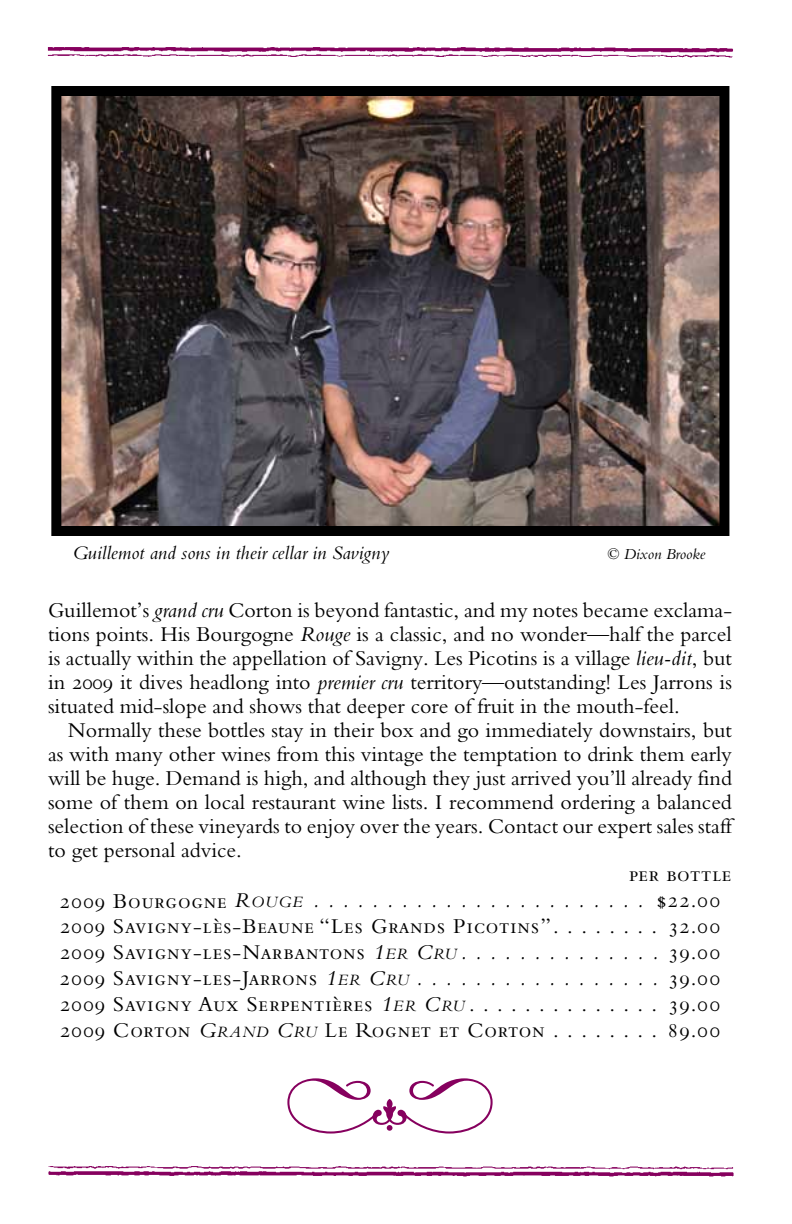
<style>
.page{position:relative;width:792px;height:1224px;background:#fff}
.page>*{position:absolute;margin:0;border:0;box-sizing:border-box;transform-origin:0 0}
.t1{font:76px "Dalliance Flourishes";color:#86005e}
.t2{font:22px/24px "Bembo Regular TS";color:#000;text-align:justify}
.t3{font:22px/26px "Bembo SC";letter-spacing:.03em;color:#000;text-align:justify}
.t4{font:italic 22px "Bembo";color:#000}
.t5{font:20px "Bembo Italic Os F5 lig WT";color:#000}
.t6{font:16px "Bembo Italic TS";color:#000}
.s1{font-family:"Bembo";font-style:italic}
.s2{font-family:"Bembo SC";font-style:normal}
.s3{font-style:inherit}
.s4{font-size:16.4px}
.s5{font-family:"Bembo";font-style:italic;font-size:16.4px}
</style>
<div class="page">
<img style="left:47px;top:47px;width:686px;height:10px">
<img style="left:48px;top:1166px;width:686px;height:11px">
<img style="left:62px;top:97px;width:656px;height:428px">
<div style="left:51px;top:86px;width:678px;height:450px;border:10px solid #000"></div>
<p class="t5" style="left:72px;top:541px;width:319px">Guillemot and sons in their cellar in Savigny</p>
<p class="t6" style="left:607px;top:545px;width:99px">© Dixon Brooke</p>
<p class="t2" style="left:48px;top:598px;width:686px">Guillemot’s <span class="s1">grand cru</span> Corton is beyond fantastic, and my notes became exclama&shy;tions points. His Bourgogne <span class="s1">Rouge</span> is a classic, and no wonder—half the parcel is actually within the appellation of Savigny. Les Picotins is a village <span class="s1">lieu-dit</span>, but in 2009 it dives headlong into <span class="s1">premier cru</span> territory—outstanding! Les Jarrons is situated mid-slope and shows that deeper core of fruit in the mouth-feel.</p>
<p class="t2" style="left:48px;top:718px;width:686px;text-indent:20px">Normally these bottles stay in their box and go immediately downstairs, but as with many other wines from this vintage the temptation to drink them early will be huge. Demand is high, and although they just arrived you’ll already find some of them on local restaurant wine lists. I recommend ordering a balanced selection of these vineyards to enjoy over the years. Contact our expert sales staff to get personal advice.</p>
<p class="t3" style="left:629px;top:862px;width:103px">per bottle</p>
<p class="t4" style="left:60px;top:888px;width:662px"><span class="s2">2009 Bourgogne</span> <span class="s3">R</span><span class="s4">OUGE</span> ....................... <span class="s2">$22.00</span></p>
<p class="t3" style="left:60px;top:914px;width:662px">2009 Savigny-lès-Beaune “Les Grands Picotins” . . . . . . . . 32.00<br>2009 Savigny-les-Narbantons <span class="s1">1</span><span class="s5">ER</span> <span class="s1">C</span><span class="s5">RU</span> <span class="s1">. . . . . . . . . . . . . .</span> 39.00<br>2009 Savigny-les-Jarrons <span class="s1">1</span><span class="s5">ER</span> <span class="s1">C</span><span class="s5">RU</span> <span class="s1">. . . . . . . . . . . . . . . . .</span> 39.00<br>2009 Savigny Aux Serpentières <span class="s1">1</span><span class="s5">ER</span> <span class="s1">C</span><span class="s5">RU</span> . . . . . . . . . . . . . . 39.00<br>2009 Corton <span class="s1">G</span><span class="s5">RAND</span> <span class="s1">C</span><span class="s5">RU</span> Le Rognet et Corton . . . . . . . . 89.00</p>
<h1 class="t1" style="left:284px;top:1074px;width:214px">B+b</h1>
</div>
